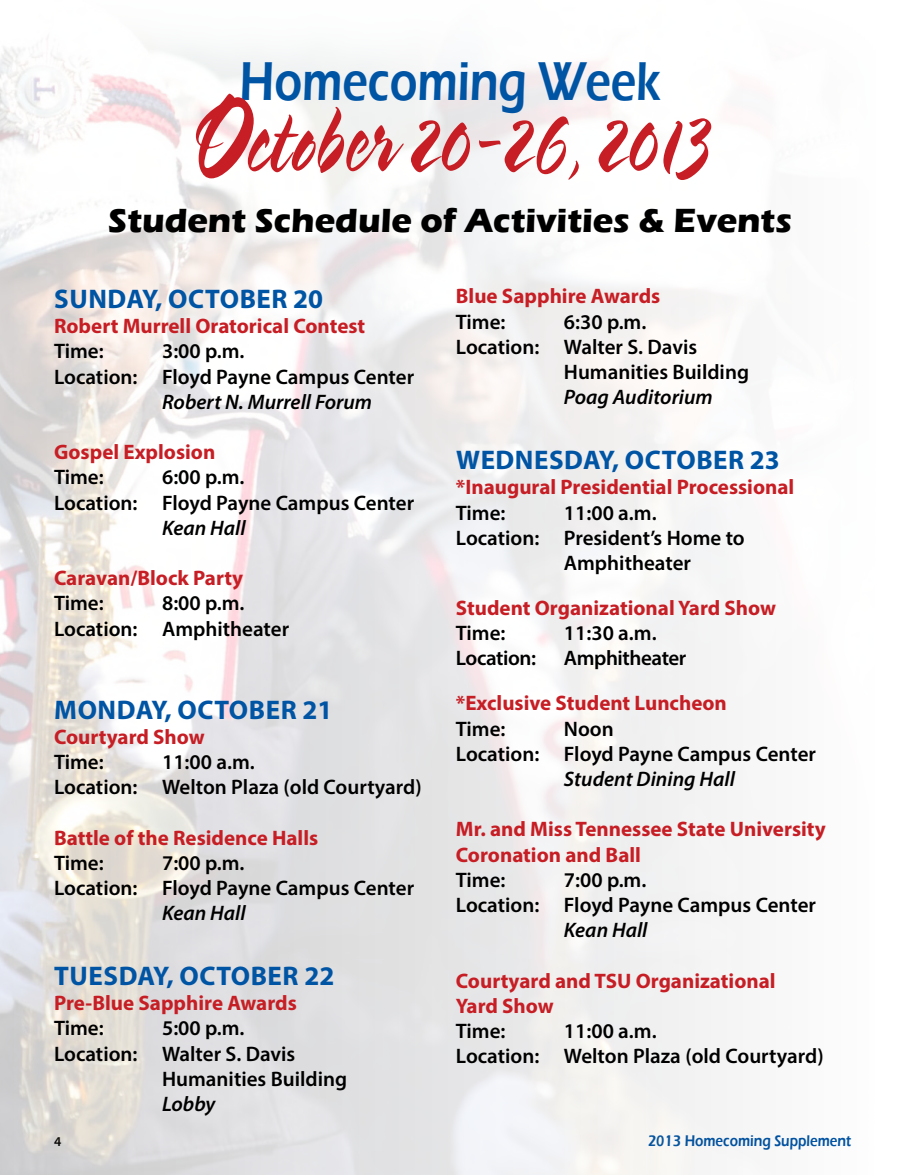
<style>
.page{position:relative;width:905px;height:1175px;background:#fff}
.page>*{position:absolute;margin:0;border:0;box-sizing:border-box;transform-origin:0 0}
.t1{font:108px "Bustamalaka";color:#c61e24;scale:.67 1}
.t2{font:600 56.25px "Eras ITC";color:#0054a4;scale:.8 1}
.t3{font:700 34.5px "Eras ITC";color:#000}
.t4{font:700 27px "Myriad Pro";letter-spacing:.02em;color:#0054a4}
.t5{font:600 21px/25.2px "Myriad Pro";color:#000}
.t6{font:700 21px/25.2px "Myriad Pro";color:#c61e24}
.t7{font:italic 600 21px "Myriad Pro";color:#000}
.t8{font:600 21px "Myriad Pro";letter-spacing:-.02em;color:#000}
.t9{font:600 15.9px "Eras ITC";color:#0054a4;scale:.85 1}
.t10{font:600 13.5px "Myriad Pro";color:#000}
</style>
<div class="page">
<img style="left:0;top:38px;width:727px;height:1136px">
<h2 class="t2" style="left:239px;top:50px;width:528px">Homecoming Week</h2>
<h1 class="t1" style="left:189px;top:73px;width:781px">October 20-26, 2013</h1>
<h3 class="t3" style="left:108px;top:201px;width:685px">Student Schedule of Activities &amp; Events</h3>
<p class="t4" style="left:54px;top:281px;width:270px">SUNDAY, OCTOBER 20</p>
<p class="t6" style="left:54px;top:313px;width:313px">Robert Murrell Oratorical Contest</p>
<p class="t5" style="left:54px;top:338px;width:51px">Time:</p>
<p class="t5" style="left:54px;top:338px;width:361px;text-indent:108px">3:00 p.m.<br>Location: Floyd Payne Campus Center</p>
<p class="t7" style="left:162px;top:388px;width:211px">Robert N. Murrell Forum</p>
<p class="t6" style="left:54px;top:439px;width:163px">Gospel Explosion</p>
<p class="t5" style="left:54px;top:464px;width:51px">Time:</p>
<p class="t5" style="left:54px;top:464px;width:361px;text-indent:108px">6:00 p.m.<br>Location: Floyd Payne Campus Center</p>
<p class="t7" style="left:162px;top:514px;width:85px">Kean Hall</p>
<p class="t6" style="left:54px;top:565px;width:191px">Caravan/Block Party</p>
<p class="t5" style="left:54px;top:590px;width:51px">Time:</p>
<p class="t5" style="left:54px;top:590px;width:237px;text-indent:108px">8:00 p.m.<br>Location: Amphitheater</p>
<p class="t4" style="left:54px;top:691px;width:279px">MONDAY, OCTOBER 21</p>
<p class="t6" style="left:54px;top:723px;width:152px">Courtyard Show</p>
<p class="t5" style="left:54px;top:748px;width:51px">Time:</p>
<p class="t5" style="left:54px;top:748px;width:369px;text-indent:108px">11:00 a.m.<br>Location: Welton Plaza (old Courtyard)</p>
<p class="t6" style="left:54px;top:824px;width:266px">Battle of the Residence Halls</p>
<p class="t5" style="left:54px;top:849px;width:51px">Time:</p>
<p class="t5" style="left:54px;top:849px;width:361px;text-indent:108px">7:00 p.m.<br>Location: Floyd Payne Campus Center</p>
<p class="t7" style="left:162px;top:899px;width:85px">Kean Hall</p>
<p class="t4" style="left:54px;top:958px;width:281px">TUESDAY, OCTOBER 22</p>
<p class="t6" style="left:54px;top:989px;width:244px">Pre-Blue Sapphire Awards</p>
<p class="t5" style="left:54px;top:1015px;width:51px">Time:</p>
<p class="t5" style="left:162px;top:1015px;width:84px">5:00 p.m.</p>
<p class="t5" style="left:54px;top:1040px;width:243px">Location: Walter S. Davis</p>
<p class="t5" style="left:162px;top:1065px;width:187px">Humanities Building</p>
<p class="t7" style="left:162px;top:1090px;width:55px">Lobby</p>
<p class="t6" style="left:456px;top:283px;width:206px">Blue Sapphire Awards</p>
<p class="t5" style="left:456px;top:308px;width:51px">Time:</p>
<p class="t5" style="left:564px;top:308px;width:84px">6:30 p.m.</p>
<p class="t5" style="left:456px;top:334px;width:243px">Location: Walter S. Davis</p>
<p class="t5" style="left:564px;top:359px;width:187px">Humanities Building</p>
<p class="t7" style="left:564px;top:384px;width:150px">Poag Auditorium</p>
<p class="t4" style="left:456px;top:442px;width:325px">WEDNESDAY, OCTOBER 23</p>
<p class="t6" style="left:456px;top:474px;width:340px">*Inaugural Presidential Processional</p>
<p class="t5" style="left:456px;top:499px;width:51px">Time:</p>
<p class="t5" style="left:564px;top:499px;width:94px">11:00 a.m.</p>
<p class="t5" style="left:456px;top:524px;width:290px">Location: President’s Home to</p>
<p class="t5" style="left:564px;top:550px;width:129px">Amphitheater</p>
<p class="t6" style="left:456px;top:594px;width:322px">Student Organizational Yard Show</p>
<p class="t5" style="left:456px;top:620px;width:51px">Time:</p>
<p class="t5" style="left:564px;top:620px;width:94px">11:30 a.m.</p>
<p class="t8" style="left:456px;top:645px;width:82px">Location:</p>
<p class="t8" style="left:564px;top:645px;width:124px">Amphitheater</p>
<p class="t6" style="left:456px;top:690px;width:272px">*Exclusive Student Luncheon</p>
<p class="t5" style="left:456px;top:715px;width:51px">Time:</p>
<p class="t5" style="left:456px;top:715px;width:361px;text-indent:108px">Noon<br>Location: Floyd Payne Campus Center</p>
<p class="t7" style="left:564px;top:765px;width:172px">Student Dining Hall</p>
<p class="t6" style="left:456px;top:816px;width:371px">Mr. and Miss Tennessee State University<br>Coronation and Ball</p>
<p class="t5" style="left:456px;top:866px;width:51px">Time:</p>
<p class="t5" style="left:456px;top:866px;width:361px;text-indent:108px">7:00 p.m.<br>Location: Floyd Payne Campus Center</p>
<p class="t7" style="left:564px;top:916px;width:85px">Kean Hall</p>
<p class="t6" style="left:456px;top:967px;width:321px">Courtyard and TSU Organizational<br>Yard Show</p>
<p class="t5" style="left:456px;top:1018px;width:51px">Time:</p>
<p class="t5" style="left:456px;top:1018px;width:369px;text-indent:108px">11:00 a.m.<br>Location: Welton Plaza (old Courtyard)</p>
<p class="t10" style="left:54px;top:1133px;width:9px">4</p>
<p class="t9" style="left:648px;top:1132px;width:240px">2013 Homecoming Supplement</p>
</div>
